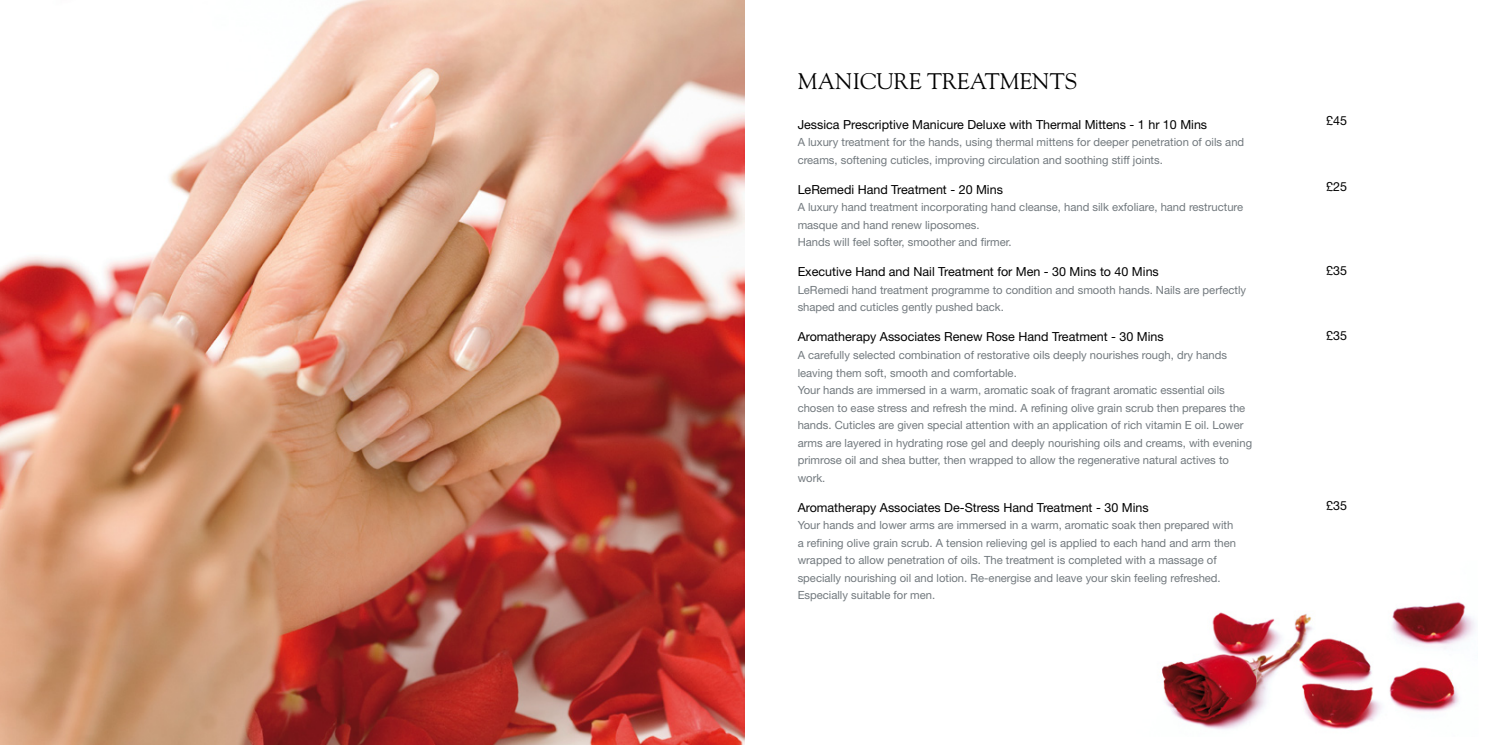
<style>
.page{position:relative;width:1489px;height:745px;background:#fff}
.page>*{position:absolute;margin:0;border:0;box-sizing:border-box;transform-origin:0 0}
.t1{font:22.5px "Goudy";color:#000}
.t2{font:12.5px "Helvetica Neue";color:#000}
.t3{font:11.25px/17.5px "Helvetica Neue";color:#72797e}
</style>
<div class="page">
<img style="left:1162px;top:602px;width:313px;height:127px">
<img style="left:0;top:0;width:744px;height:744px">
<h1 class="t1" style="left:797px;top:67px;width:281px">MANICURE TREATMENTS</h1>
<p class="t2" style="left:797px;top:117px;width:411px">Jessica Prescriptive Manicure Deluxe with Thermal Mittens - 1 hr 10 Mins</p>
<p class="t3" style="left:797px;top:133px;width:448px">A luxury treatment for the hands, using thermal mittens for deeper penetration of oils and creams, softening cuticles, improving circulation and soothing stiff joints.</p>
<p class="t2" style="left:797px;top:182px;width:207px">LeRemedi Hand Treatment - 20 Mins</p>
<p class="t3" style="left:797px;top:198px;width:447px">A luxury hand treatment incorporating hand cleanse, hand silk exfoliare, hand restructure masque and hand renew liposomes.<br>Hands will feel softer, smoother and firmer.</p>
<p class="t2" style="left:797px;top:264px;width:362px">Executive Hand and Nail Treatment for Men - 30 Mins to 40 Mins</p>
<p class="t3" style="left:797px;top:281px;width:450px">LeRemedi hand treatment programme to condition and smooth hands. Nails are perfectly shaped and cuticles gently pushed back.</p>
<p class="t2" style="left:797px;top:329px;width:367px">Aromatherapy Associates Renew Rose Hand Treatment - 30 Mins</p>
<p class="t3" style="left:797px;top:346px;width:456px">A carefully selected combination of restorative oils deeply nourishes rough, dry hands leaving them soft, smooth and comfortable.<br>Your hands are immersed in a warm, aromatic soak of fragrant aromatic essential oils chosen to ease stress and refresh the mind. A refining olive grain scrub then prepares the hands. Cuticles are given special attention with an application of rich vitamin E oil. Lower arms are layered in hydrating rose gel and deeply nourishing oils and creams, with evening primrose oil and shea butter, then wrapped to allow the regenerative natural actives to work.</p>
<p class="t2" style="left:797px;top:499px;width:352px">Aromatherapy Associates De-Stress Hand Treatment - 30 Mins</p>
<p class="t3" style="left:797px;top:516px;width:440px">Your hands and lower arms are immersed in a warm, aromatic soak then prepared with a refining olive grain scrub. A tension relieving gel is applied to each hand and arm then wrapped to allow penetration of oils. The treatment is completed with a massage of specially nourishing oil and lotion. Re-energise and leave your skin feeling refreshed.<br>Especially suitable for men.</p>
<p class="t2" style="left:1326px;top:113px;width:22px">£45</p>
<p class="t2" style="left:1326px;top:179px;width:22px">£25</p>
<p class="t2" style="left:1326px;top:263px;width:22px">£35</p>
<p class="t2" style="left:1326px;top:328px;width:22px">£35</p>
<p class="t2" style="left:1326px;top:497px;width:22px">£35</p>
</div>
